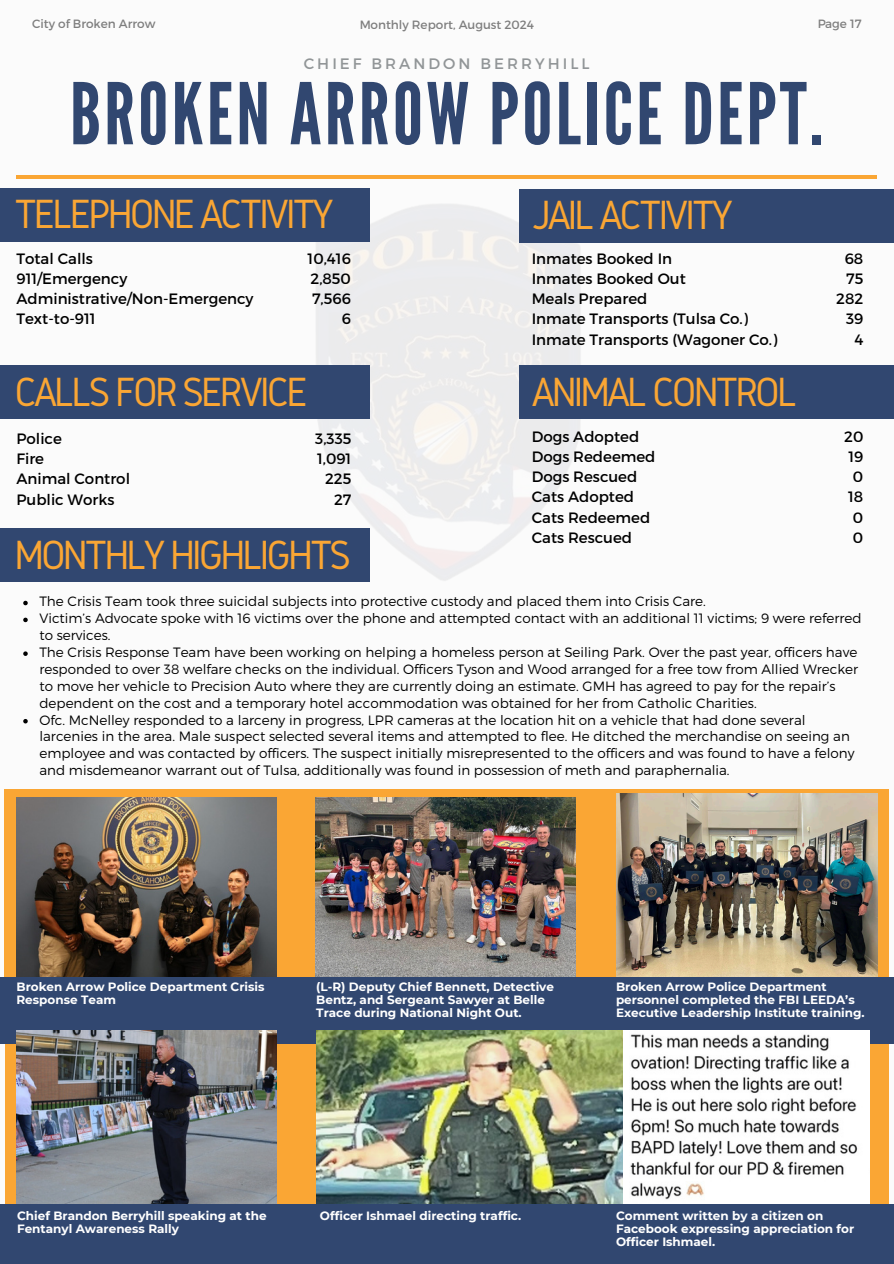
<style>
.page{position:relative;width:894px;height:1264px;background:#fff}
.page>*{position:absolute;margin:0;border:0;box-sizing:border-box;transform-origin:0 0}
.t1{font:84.75px "League Gothic";letter-spacing:.04em;color:#314770}
.t2{font:42.45px "Gidole";letter-spacing:-.07em;color:#faa634}
.t3{font:15.15px "Montserrat";letter-spacing:.2em;color:#919597}
.t4{font:15px/20.2px "Montserrat";color:#000}
.t5{font:300 13.5px/16.8px "Montserrat";color:#000}
.t6{font:700 12px/13px "Montserrat";color:#fff}
.t7{font:12px "Montserrat";color:#010101}
</style>
<div class="page">
<div style="left:0;top:0;width:893px;height:1263px;background:#fbfbfb"></div>
<img style="left:315px;top:202px;width:267px;height:379px">
<div style="left:0;top:188px;width:369px;height:53px;background:#314770"></div>
<div style="left:0;top:365px;width:370px;height:54px;background:#314770"></div>
<div style="left:519px;top:188px;width:374px;height:54px;background:#314770"></div>
<div style="left:519px;top:365px;width:374px;height:54px;background:#314770"></div>
<div style="left:0;top:528px;width:369px;height:54px;background:#314770"></div>
<hr style="left:16px;top:175px;width:860px;height:4px;background:#faa634">
<div style="left:5px;top:1028px;width:883px;height:235px;background:#faa634"></div>
<div style="left:5px;top:789px;width:883px;height:197px;background:#faa634"></div>
<img style="left:16px;top:797px;width:260px;height:180px">
<img style="left:316px;top:797px;width:259px;height:180px">
<img style="left:616px;top:794px;width:261px;height:183px">
<div style="left:0;top:977px;width:893px;height:66px;background:#314770"></div>
<img style="left:16px;top:1030px;width:260px;height:174px">
<img style="left:317px;top:1030px;width:306px;height:174px">
<div style="left:0;top:1204px;width:893px;height:59px;background:#314770"></div>
<img style="left:623px;top:1030px;width:246px;height:173px">
<svg style="left:23px;top:600px;width:5px;height:5px"></svg>
<svg style="left:23px;top:617px;width:5px;height:5px"></svg>
<svg style="left:23px;top:651px;width:5px;height:5px"></svg>
<svg style="left:23px;top:719px;width:5px;height:4px"></svg>
<p class="t7" style="left:32px;top:16px;width:125px">City of Broken Arrow</p>
<p class="t7" style="left:816px;top:16px;width:46px">Page 17</p>
<p class="t7" style="left:359px;top:17px;width:176px">Monthly Report, August 2024</p>
<p class="t3" style="left:303px;top:54px;width:287px">CHIEF BRANDON BERRYHILL</p>
<p class="t1" style="left:70px;top:65px;width:754px">BROKEN ARROW POLICE DEPT.</p>
<h4 class="t2" style="left:14px;top:191px;width:321px">TELEPHONE ACTIVITY</h4>
<h4 class="t4" style="left:16px;top:247px;width:238px">Total Calls<br>911/Emergency<br>Administrative/Non-Emergency<br>Text-to-911</h4>
<h2 class="t4" style="left:307px;top:247px;width:45px;text-align:right">10,416<br>2,850<br>7,566<br>6</h2>
<h2 class="t2" style="left:14px;top:369px;width:295px">CALLS FOR SERVICE</h2>
<h4 class="t4" style="left:16px;top:427px;width:115px">Police<br>Fire<br>Animal Control<br>Public Works</h4>
<h4 class="t4" style="left:315px;top:427px;width:38px;text-align:right">3,335<br>1,091<br>225<br>27</h4>
<p class="t2" style="left:14px;top:531px;width:338px">MONTHLY HIGHLIGHTS</p>
<h4 class="t2" style="left:531px;top:191px;width:203px">JAIL ACTIVITY</h4>
<h4 class="t4" style="left:531px;top:247px;width:247px">Inmates Booked In<br>Inmates Booked Out<br>Meals Prepared<br>Inmate Transports (Tulsa Co.)<br>Inmate Transports (Wagoner Co.)</h4>
<h2 class="t4" style="left:836px;top:247px;width:29px;text-align:right">68<br>75<br>282<br>39<br>4</h2>
<p class="t2" style="left:531px;top:369px;width:267px">ANIMAL CONTROL</p>
<p class="t4" style="left:531px;top:425px;width:125px">Dogs Adopted<br>Dogs Redeemed<br>Dogs Rescued<br>Cats Adopted<br>Cats Redeemed<br>Cats Rescued</p>
<p class="t4" style="left:843px;top:425px;width:21px;text-align:center">20<br>19<br>0<br>18<br>0<br>0</p>
<h2 class="t5" style="left:39px;top:592px;width:667px">The Crisis Team took three suicidal subjects into protective custody and placed them into Crisis Care.</h2>
<p class="t5" style="left:39px;top:609px;width:823px">Victim’s Advocate spoke with 16 victims over the phone and attempted contact with an additional 11 victims; 9 were referred to services.</p>
<h4 class="t5" style="left:39px;top:643px;width:820px">The Crisis Response Team have been working on helping a homeless person at Seiling Park. Over the past year, officers have responded to over 38 welfare checks on the individual. Officers Tyson and Wood arranged for a free tow from Allied Wrecker to move her vehicle to Precision Auto where they are currently doing an estimate. GMH has agreed to pay for the repair’s dependent on the cost and a temporary hotel accommodation was obtained for her from Catholic Charities.</h4>
<h4 class="t5" style="left:39px;top:710px;width:816px">Ofc. McNelley responded to a larceny in progress, LPR cameras at the location hit on a vehicle that had done several larcenies in the area. Male suspect selected several items and attempted to flee. He ditched the merchandise on seeing an employee and was contacted by officers. The suspect initially misrepresented to the officers and was found to have a felony and misdemeanor warrant out of Tulsa, additionally was found in possession of meth and paraphernalia.</h4>
<p class="t6" style="left:16px;top:980px;width:249px">Broken Arrow Police Department Crisis<br>Response Team</p>
<h6 class="t6" style="left:316px;top:980px;width:239px">(L-R) Deputy Chief Bennett, Detective<br>Bentz, and Sergeant Sawyer at Belle<br>Trace during National Night Out.</h6>
<h6 class="t6" style="left:616px;top:980px;width:250px">Broken Arrow Police Department personnel completed the FBI LEEDA’s<br>Executive Leadership Institute training.</h6>
<h6 class="t6" style="left:17px;top:1209px;width:251px">Chief Brandon Berryhill speaking at the<br>Fentanyl Awareness Rally</h6>
<p class="t6" style="left:320px;top:1209px;width:203px">Officer Ishmael directing traffic.</p>
<p class="t6" style="left:616px;top:1209px;width:240px">Comment written by a citizen on<br>Facebook expressing appreciation for<br>Officer Ishmael.</p>
</div>
